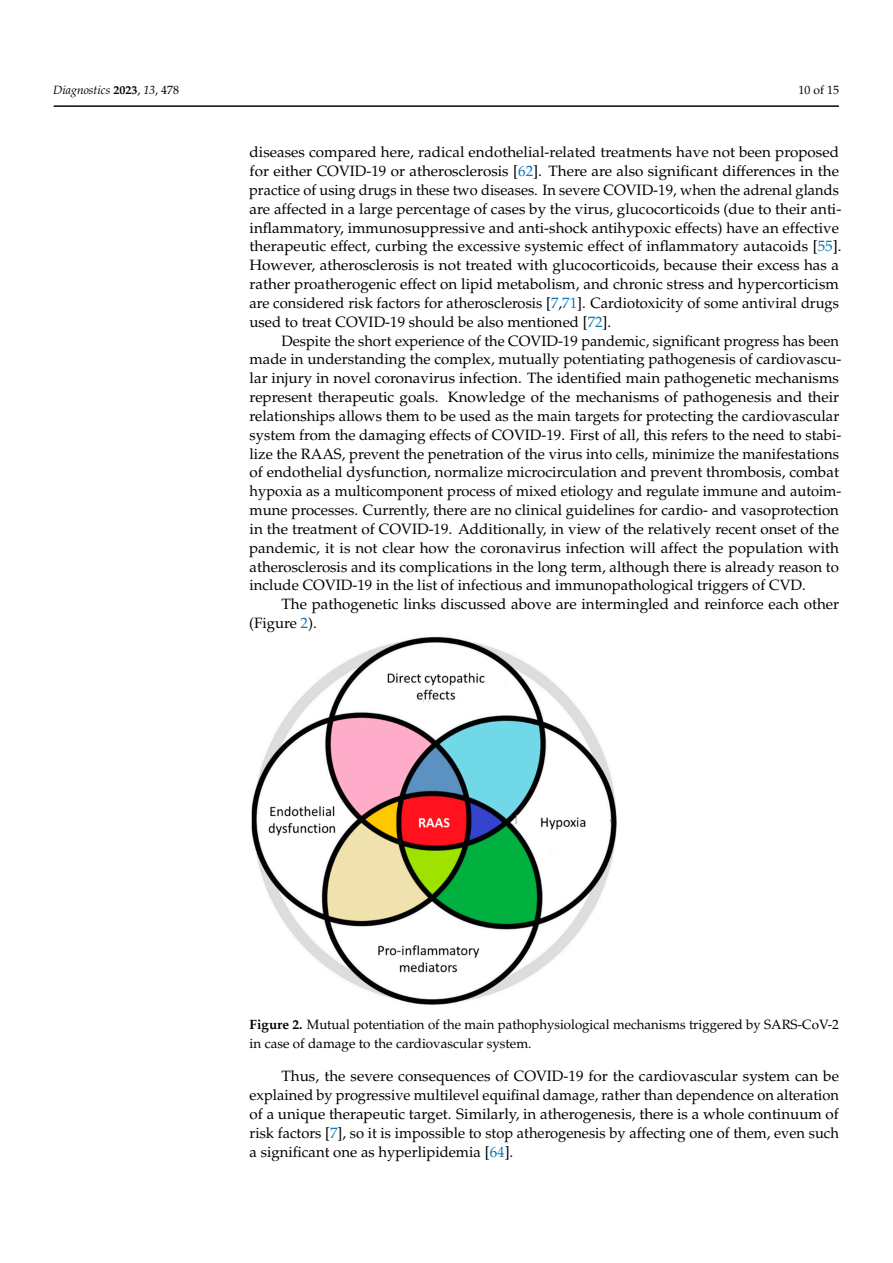
<style>
.page{position:relative;width:893px;height:1263px;background:#fff}
.page>*{position:absolute;margin:0;border:0;box-sizing:border-box;transform-origin:0 0}
.t1{font:15px/18.9px "URW Palladio L Roma";color:#000}
.t2{font:15px/19.2px "Palatino Linotype";color:#000;text-align:justify}
.t3{font:13.5px/17.4px "Palatino Linotype";color:#000}
.t4{font:13.5px/19.2px "URW Palladio L Roma";color:#000}
.t5{font:italic 12px "URW Palladio L";color:#000}
.t6{font:12px "URW Palladio L Roma";color:#000}
.s1{font-weight:700;font-style:normal}
.s2{font-family:"URW Palladio L Roma";font-style:normal}
.s3{color:#0875b7}
.s4{font-weight:700}
.s5{font-family:"URW Palladio L";font-weight:700}
</style>
<div class="page">
<hr style="left:54px;top:106px;width:785px;height:1px;background:#000">
<img style="left:251px;top:636px;width:365px;height:368px">
<p class="t5" style="left:53px;top:86px;width:128px">Diagnostics <span class="s1">2023</span><span class="s2">,</span> 13<span class="s2">, 478</span></p>
<p class="t6" style="left:799px;top:86px;width:42px">10 of 15</p>
<p class="t1" style="left:249px;top:145px;width:594px">diseases compared here, radical endothelial-related treatments have not been proposed for either COVID-19 or atherosclerosis [<span class="s3">62</span>]. There are also significant differences in the practice of using drugs in these two diseases. In severe COVID-19, when the adrenal glands are affected in a large percentage of cases by the virus, glucocorticoids (due to their anti&shy;inflammatory, immunosuppressive and anti-shock antihypoxic effects) have an effective therapeutic effect, curbing the excessive systemic effect of inflammatory autacoids [<span class="s3">55</span>].<br>However, atherosclerosis is not treated with glucocorticoids, because their excess has a rather proatherogenic effect on lipid metabolism, and chronic stress and hypercorticism are considered risk factors for atherosclerosis [<span class="s3">7</span>,<span class="s3">71</span>]. Cardiotoxicity of some antiviral drugs used to treat COVID-19 should be also mentioned [<span class="s3">72</span>].</p>
<p class="t1" style="left:249px;top:333px;width:594px;text-indent:32px">Despite the short experience of the COVID-19 pandemic, significant progress has been made in understanding the complex, mutually potentiating pathogenesis of cardiovascu&shy;lar injury in novel coronavirus infection. The identified main pathogenetic mechanisms represent therapeutic goals. Knowledge of the mechanisms of pathogenesis and their relationships allows them to be used as the main targets for protecting the cardiovascular system from the damaging effects of COVID-19. First of all, this refers to the need to stabi&shy;lize the RAAS, prevent the penetration of the virus into cells, minimize the manifestations of endothelial dysfunction, normalize microcirculation and prevent thrombosis, combat hypoxia as a multicomponent process of mixed etiology and regulate immune and autoim&shy;mune processes. Currently, there are no clinical guidelines for cardio- and vasoprotection in the treatment of COVID-19. Additionally, in view of the relatively recent onset of the pandemic, it is not clear how the coronavirus infection will affect the population with atherosclerosis and its complications in the long term, although there is already reason to include COVID-19 in the list of infectious and immunopathological triggers of CVD.</p>
<p class="t1" style="left:249px;top:596px;width:592px;text-indent:32px">The pathogenetic links discussed above are intermingled and reinforce each other (Figure <span class="s3">2</span>).</p>
<p class="t3" style="left:252px;top:1015px;width:591px"><span class="s4">Figure 2.</span> Mutual potentiation of the main pathophysiological mechanisms triggered by<br>SARS-CoV-2 in case of damage to the cardiovascular system.</p>
<p class="t2" style="left:284px;top:1068px;width:92px">Thus th sev</p>
<p class="t2" style="left:400px;top:1068px;width:31px">cons</p>
<p class="t4" style="left:250px;top:1016px;width:591px"><span class="s5">Figure 2.</span> Mutual potentiation of the main pathophysiological mechanisms triggered by SARS-CoV-2 in case of damage to the cardiovascular system.</p>
<p class="t1" style="left:250px;top:1069px;width:591px;text-align:justify;text-indent:32px">Thus, the severe consequences of COVID-19 for the cardiovascular system can be explained by progressive multilevel equifinal damage, rather than dependence on alteration of a unique therapeutic target. Similarly, in atherogenesis, there is a whole continuum of risk factors [<span class="s3">7</span>], so it is impossible to stop atherogenesis by affecting one of them, even such a significant one as hyperlipidemia [<span class="s3">64</span>].</p>
<p class="t2" style="left:252px;top:1068px;width:591px;text-indent:264px">COVID-19 for the cardiovascular system can be explained by progressive multilevel equifinal damage, rather than depe dence on alter&shy;ation of a unique therapeutic target. Sim larly, in atherogenesis, there is a whole contin&shy;uum of ri k factors [7], so it is impossible to stop atherogen sis by affecting on of them, even su h a significant one as hyperlipidemia [64].</p>
</div>
